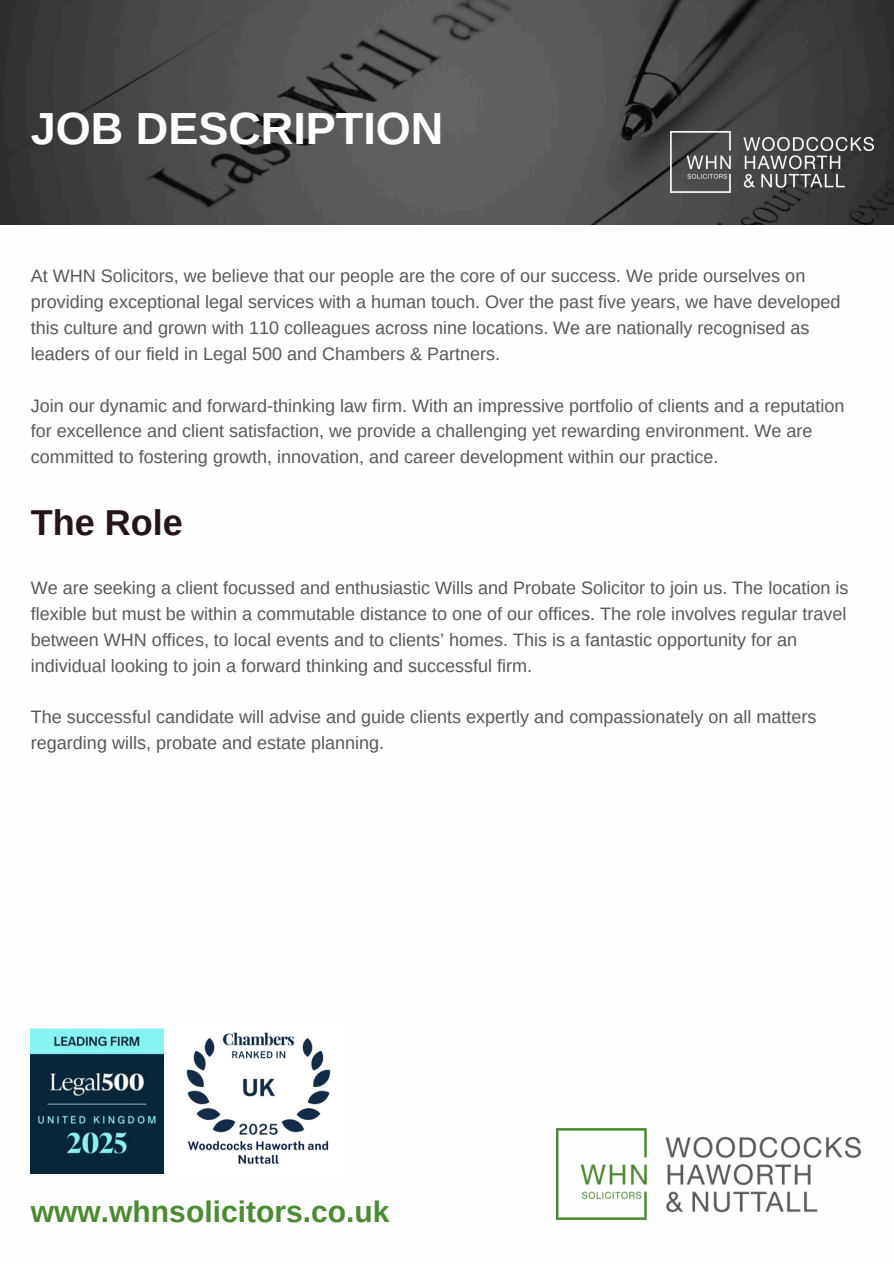
<style>
.page{position:relative;width:894px;height:1264px;background:#fff}
.page>*{position:absolute;margin:0;border:0;box-sizing:border-box;transform-origin:0 0}
.t1{font:700 45px "Arimo";color:#fdfefd}
.t2{font:700 36px "Arimo";color:#23151b}
.t3{font:700 30px "Arimo";color:#4b8b33}
.t4{font:18px/25.8px "Arimo";color:#5b575b}
</style>
<div class="page">
<img style="left:556px;top:1128px;width:304px;height:91px">
<img style="left:0;top:0;width:893px;height:224px">
<img style="left:670px;top:132px;width:202px;height:60px">
<img style="left:31px;top:1028px;width:133px;height:145px">
<img style="left:186px;top:1032px;width:145px;height:132px">
<h2 class="t1" style="left:31px;top:104px;width:414px">JOB DESCRIPTION</h2>
<p class="t4" style="left:31px;top:263px;width:810px">At WHN Solicitors, we believe that our people are the core of our success. We pride ourselves on providing exceptional legal services with a human touch. Over the past five years, we have developed this culture and grown with 110 colleagues across nine locations. We are nationally recognised as leaders of our field in Legal 500 and Chambers &amp; Partners.</p>
<h1 class="t4" style="left:31px;top:392px;width:814px">Join our dynamic and forward-thinking law firm. With an impressive portfolio of clients and a reputation for excellence and client satisfaction, we provide a challenging yet rewarding environment. We are committed to fostering growth, innovation, and career development within our practice.</h1>
<p class="t2" style="left:31px;top:503px;width:153px">The Role</p>
<p class="t4" style="left:31px;top:574px;width:818px">We are seeking a client focussed and enthusiastic Wills and Probate Solicitor to join us. The location is flexible but must be within a commutable distance to one of our offices. The role involves regular travel between WHN offices, to local events and to clients’ homes. This is a fantastic opportunity for an individual looking to join a forward thinking and successful firm.</p>
<p class="t4" style="left:31px;top:704px;width:786px">The successful candidate will advise and guide clients expertly and compassionately on all matters regarding wills, probate and estate planning.</p>
<p class="t3" style="left:31px;top:1194px;width:360px">www.whnsolicitors.co.uk</p>
</div>
